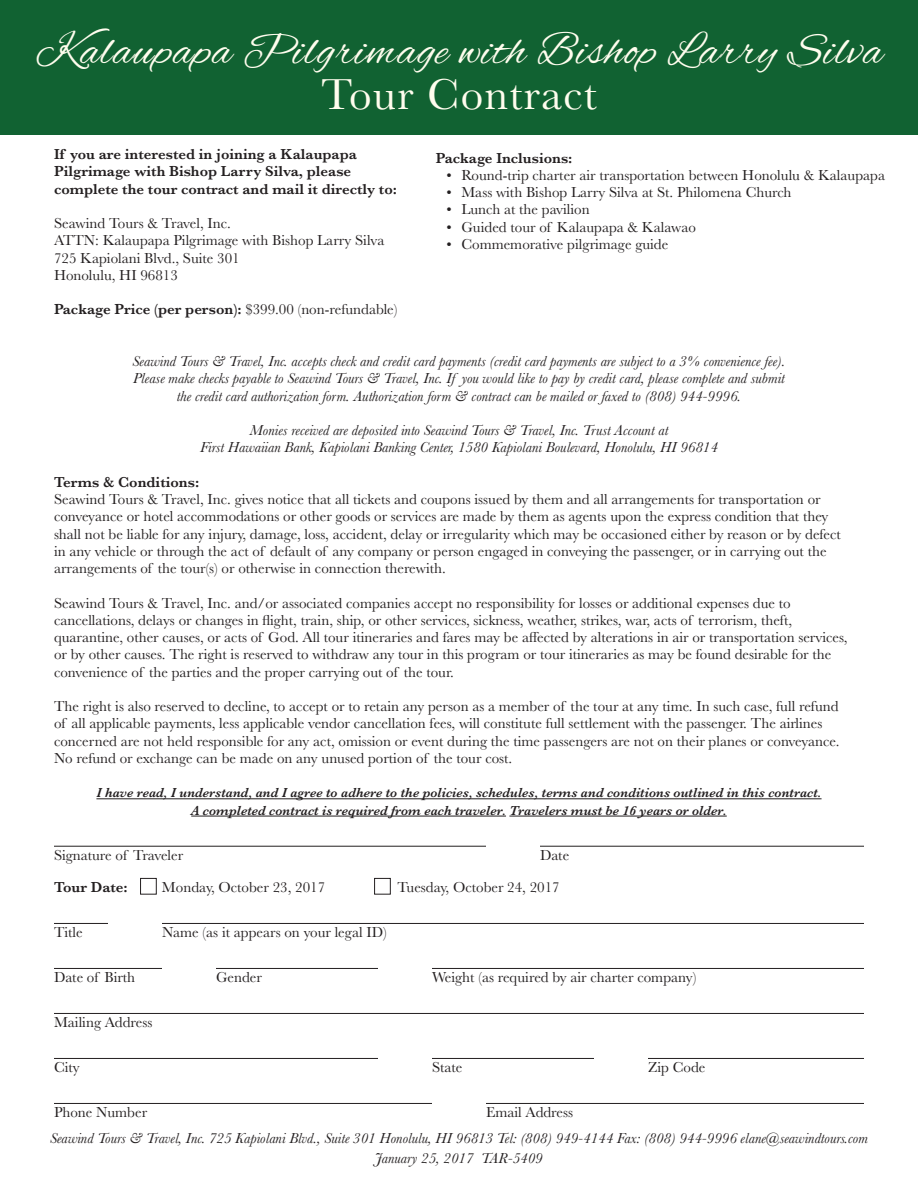
<style>
.page{position:relative;width:918px;height:1188px;background:#fff}
.page>*{position:absolute;margin:0;border:0;box-sizing:border-box;transform-origin:0 0}
.t1{font:46.5px "Alex Brush";letter-spacing:.025em;color:#fffdee}
.t2{font:45px "Baskerville";letter-spacing:.025em;color:#fffdee}
.t3{font:15px/17.2px "Baskerville";color:#231f20}
.t4{font:italic 15px/17.2px "Baskerville";color:#231f20;text-align:center}
.t5{font:600 15px "Baskerville";color:#231f20}
.t6{font:italic 600 13.5px "Baskerville";color:#231f20}
.s1{font-weight:400}
</style>
<div class="page">
<div style="left:0;top:0;width:918px;height:134px;background:#116232"></div>
<hr style="left:96px;top:798px;width:726px;height:1px;background:#231f20">
<hr style="left:191px;top:816px;width:315px;height:1px;background:#231f20">
<hr style="left:509px;top:816px;width:218px;height:1px;background:#231f20">
<hr style="left:54px;top:846px;width:432px;height:1px;background:#231f20">
<hr style="left:540px;top:846px;width:324px;height:1px;background:#231f20">
<hr style="left:54px;top:923px;width:54px;height:1px;background:#231f20">
<hr style="left:162px;top:923px;width:702px;height:1px;background:#231f20">
<hr style="left:54px;top:968px;width:108px;height:1px;background:#231f20">
<hr style="left:216px;top:968px;width:162px;height:1px;background:#231f20">
<hr style="left:432px;top:968px;width:432px;height:1px;background:#231f20">
<hr style="left:54px;top:1013px;width:810px;height:1px;background:#231f20">
<hr style="left:54px;top:1058px;width:324px;height:1px;background:#231f20">
<hr style="left:432px;top:1058px;width:162px;height:1px;background:#231f20">
<hr style="left:648px;top:1058px;width:216px;height:1px;background:#231f20">
<hr style="left:54px;top:1103px;width:378px;height:1px;background:#231f20">
<hr style="left:486px;top:1103px;width:378px;height:1px;background:#231f20">
<div style="left:140px;top:878px;width:17px;height:17px;border:1px solid #231f20"></div>
<div style="left:374px;top:878px;width:17px;height:17px;border:1px solid #231f20"></div>
<p class="t1" style="left:36px;top:25px;width:848px">Kalaupapa Pilgrimage with Bishop Larry Silva</p>
<p class="t2" style="left:321px;top:66px;width:277px">Tour Contract</p>
<p class="t5" style="left:54px;top:144px;width:304px">If you are interested in joining a Kalaupapa</p>
<p class="t5" style="left:54px;top:161px;width:299px">Pilgrimage with Bishop Larry Silva, please</p>
<p class="t5" style="left:54px;top:178px;width:345px">complete the tour contract and mail it directly to:</p>
<p class="t3" style="left:54px;top:215px;width:178px">Seawind Tours &amp; Travel, Inc.</p>
<p class="t3" style="left:54px;top:232px;width:332px">ATTN: Kalaupapa Pilgrimage with Bishop Larry Silva</p>
<p class="t3" style="left:54px;top:249px;width:187px">725 Kapiolani Blvd., Suite 301</p>
<p class="t3" style="left:54px;top:267px;width:125px">Honolulu, HI 96813</p>
<p class="t5" style="left:54px;top:299px;width:345px">Package Price (per person): <span class="s1">$399.00 (non-refundable)</span></p>
<p class="t4" style="left:133px;top:353px;width:654px">Seawind Tours &amp; Travel, Inc. accepts check and credit card payments (credit card payments are subject to a 3% convenience fee).<br>Please make checks payable to Seawind Tours &amp; Travel, Inc. If you would like to pay by credit card, please complete and submit the credit card authorization form. Authorization form &amp; contract can be mailed or faxed to (808) 944-9996.</p>
<p class="t4" style="left:200px;top:422px;width:519px">Monies received are deposited into Seawind Tours &amp; Travel, Inc. Trust Account at<br>First Hawaiian Bank, Kapiolani Banking Center, 1580 Kapiolani Boulevard, Honolulu, HI 96814</p>
<p class="t5" style="left:54px;top:472px;width:147px">Terms &amp; Conditions:</p>
<p class="t3" style="left:54px;top:491px;width:788px">Seawind Tours &amp; Travel, Inc. gives notice that all tickets and coupons issued by them and all arrangements for transportation or conveyance or hotel accommodations or other goods or services are made by them as agents upon the express condition that they shall not be liable for any injury, damage, loss, accident, delay or irregularity which may be occasioned either by reason or by defect in any vehicle or through the act of default of any company or person engaged in conveying the passenger, or in carrying out the arrangements of the tour(s) or otherwise in connection therewith.</p>
<p class="t3" style="left:54px;top:594px;width:795px">Seawind Tours &amp; Travel, Inc. and/or associated companies accept no responsibility for losses or additional expenses due to cancellations, delays or changes in flight, train, ship, or other services, sickness, weather, strikes, war, acts of terrorism, theft, quarantine, other causes, or acts of God. All tour itineraries and fares may be affected by alterations in air or transportation services, or by other causes. The right is reserved to withdraw any tour in this program or tour itineraries as may be found desirable for the convenience of the parties and the proper carrying out of the tour.</p>
<p class="t3" style="left:54px;top:698px;width:787px">The right is also reserved to decline, to accept or to retain any person as a member of the tour at any time. In such case, full refund of all applicable payments, less applicable vendor cancellation fees, will constitute full settlement with the passenger. The airlines concerned are not held responsible for any act, omission or event during the time passengers are not on their planes or conveyance.<br>No refund or exchange can be made on any unused portion of the tour cost.</p>
<p class="t6" style="left:96px;top:784px;width:727px">I have read, I understand, and I agree to adhere to the policies, schedules, terms and conditions outlined in this contract.</p>
<p class="t6" style="left:191px;top:801px;width:537px">A completed contract is required from each traveler. Travelers must be 16 years or older.</p>
<p class="t3" style="left:54px;top:846px;width:131px">Signature of Traveler</p>
<p class="t3" style="left:540px;top:846px;width:31px">Date</p>
<p class="t5" style="left:54px;top:877px;width:75px">Tour Date:</p>
<p class="t3" style="left:162px;top:879px;width:165px">Monday, October 23, 2017</p>
<p class="t3" style="left:397px;top:879px;width:164px">Tuesday, October 24, 2017</p>
<p class="t3" style="left:54px;top:924px;width:30px">Title</p>
<p class="t3" style="left:162px;top:924px;width:226px">Name (as it appears on your legal ID)</p>
<p class="t3" style="left:54px;top:969px;width:83px">Date of Birth</p>
<p class="t3" style="left:216px;top:969px;width:47px">Gender</p>
<p class="t3" style="left:432px;top:969px;width:266px">Weight (as required by air charter company)</p>
<p class="t3" style="left:54px;top:1014px;width:100px">Mailing Address</p>
<p class="t3" style="left:54px;top:1059px;width:27px">City</p>
<p class="t3" style="left:432px;top:1059px;width:32px">State</p>
<p class="t3" style="left:648px;top:1059px;width:59px">Zip Code</p>
<p class="t3" style="left:54px;top:1104px;width:95px">Phone Number</p>
<p class="t3" style="left:486px;top:1104px;width:89px">Email Address</p>
<p class="t4" style="left:50px;top:1130px;width:819px">Seawind Tours &amp; Travel, Inc. 725 Kapiolani Blvd., Suite 301 Honolulu, HI 96813 Tel: (808) 949-4144 Fax: (808) 944-9996 elane@seawindtours.com</p>
<p class="t5" style="left:436px;top:147px;width:138px">Package Inclusions:</p>
<p class="t3" style="left:446px;top:167px;width:440px">• Round-trip charter air transportation between Honolulu &amp; Kalaupapa</p>
<p class="t3" style="left:446px;top:184px;width:347px">• Mass with Bishop Larry Silva at St. Philomena Church</p>
<p class="t3" style="left:446px;top:201px;width:145px">• Lunch at the pavilion</p>
<p class="t3" style="left:446px;top:218px;width:251px">• Guided tour of Kalaupapa &amp; Kalawao</p>
<p class="t3" style="left:446px;top:236px;width:223px">• Commemorative pilgrimage guide</p>
<p class="t4" style="left:375px;top:1150px;width:169px">January 25, 2017 TAR-5409</p>
</div>
